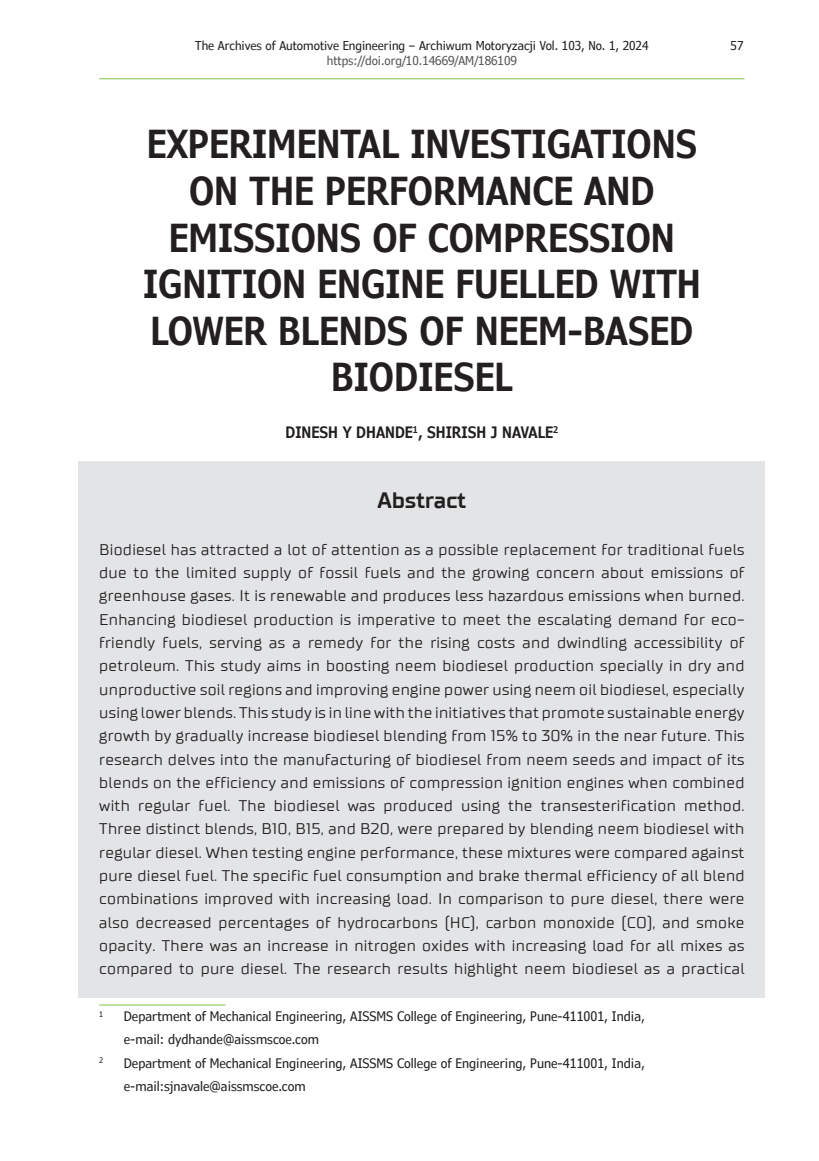
<style>
.page{position:relative;width:819px;height:1161px;background:#fff}
.page>*{position:absolute;margin:0;border:0;box-sizing:border-box;transform-origin:0 0}
.t1{font:600 condensed 38.5px/46.6px "Verdana Pro";color:#231f20;text-align:center}
.t2{font:700 22.75px "TT Supermolot";color:#231f20}
.t3{font:15.75px/23.3px "TT Supermolot";letter-spacing:.02em;color:#231f20;text-align:justify}
.t4{font:600 condensed 15.75px "Verdana Pro";color:#231f20}
.t5{font:condensed 13.12px/23.3px "Verdana Pro";color:#231f20}
.t6{font:condensed 12.25px "Verdana Pro";color:#231f20}
.t7{font:condensed 12.25px "Verdana Pro";color:#57585a}
.t8{font:condensed 7.7px "Verdana Pro";color:#231f20}
</style>
<div class="page">
<hr style="left:99px;top:78px;width:645px;height:1px;background:#7fc241">
<div style="left:78px;top:461px;width:687px;height:537px;background:#e2e4e6"></div>
<hr style="left:99px;top:1004px;width:126px;height:1px;background:#7fc241">
<p class="t6" style="left:195px;top:37px;width:454px">The Archives of Automotive Engineering – Archiwum Motoryzacji Vol. 103, No. 1, 2024</p>
<p class="t6" style="left:730px;top:37px;width:14px">57</p>
<p class="t7" style="left:327px;top:53px;width:191px">https://doi.org/10.14669/AM/186109</p>
<h1 class="t1" style="left:143px;top:121px;width:559px">EXPERIMENTAL INVESTIGATIONS<br>ON THE PERFORMANCE AND<br>EMISSIONS OF COMPRESSION<br>IGNITION ENGINE FUELLED WITH<br>LOWER BLENDS OF NEEM-BASED<br>BIODIESEL</h1>
<p class="t4" style="left:285px;top:422px;width:274px">DINESH Y DHANDE<sup>1</sup>, SHIRISH J NAVALE<sup>2</sup></p>
<h2 class="t2" style="left:377px;top:486px;width:90px">Abstract</h2>
<p class="t3" style="left:99px;top:537px;width:646px">Biodiesel has attracted a lot of attention as a possible replacement for traditional fuels due to the limited supply of fossil fuels and the growing concern about emissions of greenhouse gases. It is renewable and produces less hazardous emissions when burned.<br>Enhancing biodiesel production is imperative to meet the escalating demand for eco&shy;friendly fuels, serving as a remedy for the rising costs and dwindling accessibility of petroleum. This study aims in boosting neem biodiesel production specially in dry and unproductive soil regions and improving engine power using neem oil biodiesel, especially using lower blends. This study is in line with the initiatives that promote sustainable energy growth by gradually increase biodiesel blending from 15% to 30% in the near future. This research delves into the manufacturing of biodiesel from neem seeds and impact of its blends on the efficiency and emissions of compression ignition engines when combined with regular fuel. The biodiesel was produced using the transesterification method.<br>Three distinct blends, B10, B15, and B20, were prepared by blending neem biodiesel with regular diesel. When testing engine performance, these mixtures were compared against pure diesel fuel. The specific fuel consumption and brake thermal efficiency of all blend combinations improved with increasing load. In comparison to pure diesel, there were also decreased percentages of hydrocarbons (HC), carbon monoxide (CO), and smoke opacity. There was an increase in nitrogen oxides with increasing load for all mixes as compared to pure diesel. The research results highlight neem biodiesel as a practical</p>
<p class="t8" style="left:99px;top:1009px;width:6px">1</p>
<p class="t5" style="left:124px;top:1005px;width:522px">Department of Mechanical Engineering, AISSMS College of Engineering, Pune-411001, India, e-mail: dydhande@aissmscoe.com</p>
<p class="t8" style="left:99px;top:1055px;width:6px">2</p>
<p class="t5" style="left:124px;top:1051px;width:522px">Department of Mechanical Engineering, AISSMS College of Engineering, Pune-411001, India, e-mail:sjnavale@aissmscoe.com</p>
</div>
